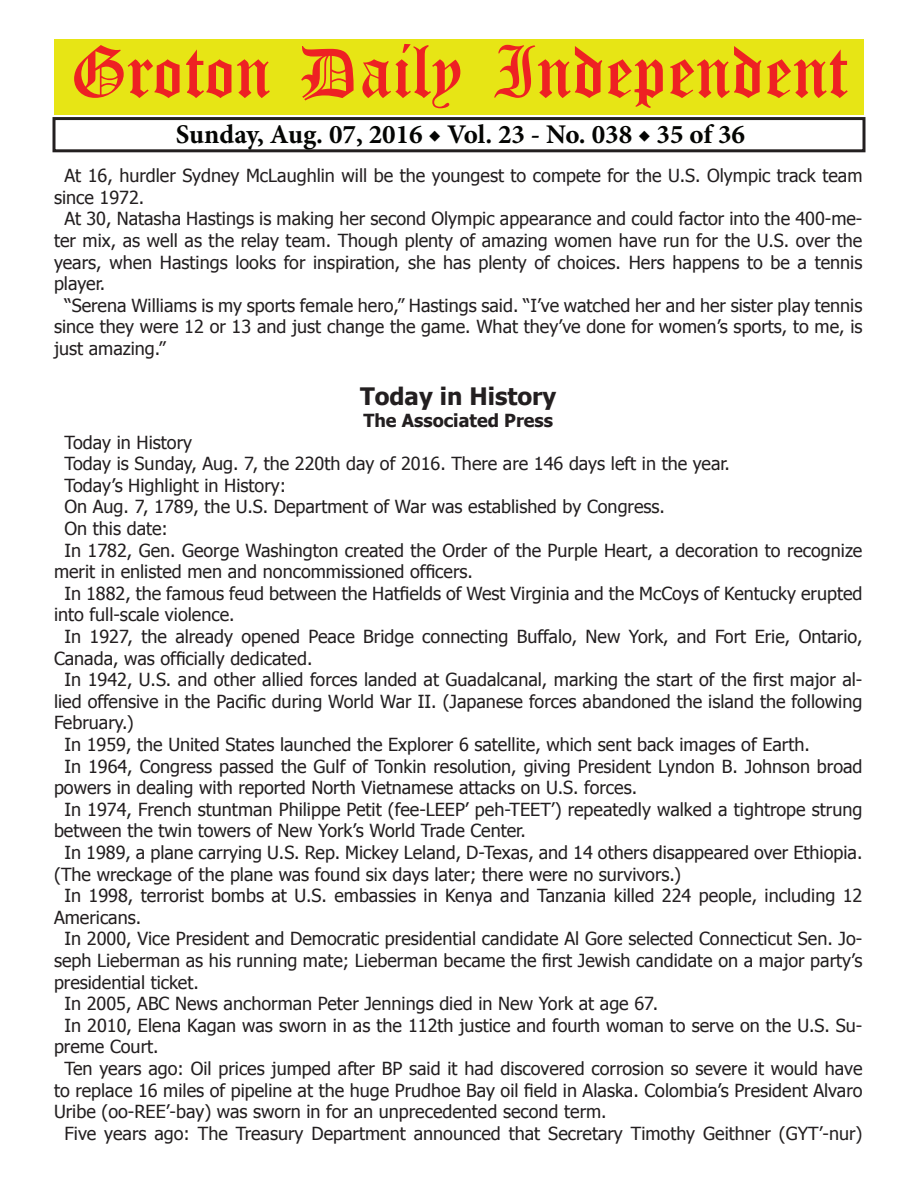
<style>
.page{position:relative;width:918px;height:1188px;background:#fff}
.page>*{position:absolute;margin:0;border:0;box-sizing:border-box;transform-origin:0 0}
.t1{font:54px "Old English Five";color:#ee2123}
.t2{font:700 27px "Minion Pro";color:#040503}
.t3{font:700 24px "Tahoma";color:#231f20}
.t4{font:18px "Tahoma";color:#231f20}
.t5{font:700 18px "Tahoma";color:#231f20}
</style>
<div class="page">
<div style="left:52px;top:117px;width:814px;height:35px;border:3px solid #231f20"></div>
<div style="left:54px;top:40px;width:810px;height:75px;background:#e7e515"></div>
<h1 class="t1" style="left:70px;top:47px;width:779px">Groton Daily Independent</h1>
<h2 class="t2" style="left:176px;top:116px;width:571px">Sunday, Aug. 07, 2016 ◆ Vol. 23 - No. 038 ◆ 35 of 36</h2>
<p class="t4" style="left:64px;top:164px;width:799px">At 16, hurdler Sydney McLaughlin will be the youngest to compete for the U.S. Olympic track team</p>
<p class="t4" style="left:54px;top:185px;width:92px">since 1972.</p>
<p class="t4" style="left:64px;top:207px;width:799px">At 30, Natasha Hastings is making her second Olympic appearance and could factor into the 400-me-</p>
<p class="t4" style="left:54px;top:228px;width:810px">ter mix, as well as the relay team. Though plenty of amazing women have run for the U.S. over the</p>
<p class="t4" style="left:54px;top:250px;width:810px">years, when Hastings looks for inspiration, she has plenty of choices. Hers happens to be a tennis</p>
<p class="t4" style="left:54px;top:272px;width:53px">player.</p>
<p class="t4" style="left:64px;top:293px;width:799px">“Serena Williams is my sports female hero,” Hastings said. “I’ve watched her and her sister play tennis</p>
<p class="t4" style="left:54px;top:315px;width:810px">since they were 12 or 13 and just change the game. What they’ve done for women’s sports, to me, is</p>
<p class="t4" style="left:54px;top:336px;width:113px">just amazing.”</p>
<h3 class="t3" style="left:360px;top:380px;width:198px">Today in History</h3>
<p class="t5" style="left:363px;top:408px;width:191px">The Associated Press</p>
<p class="t4" style="left:65px;top:430px;width:129px">Today in History</p>
<p class="t4" style="left:65px;top:452px;width:667px">Today is Sunday, Aug. 7, the 220th day of 2016. There are 146 days left in the year.</p>
<p class="t4" style="left:65px;top:473px;width:223px">Today’s Highlight in History:</p>
<p class="t4" style="left:65px;top:495px;width:602px">On Aug. 7, 1789, the U.S. Department of War was established by Congress.</p>
<p class="t4" style="left:65px;top:516px;width:105px">On this date:</p>
<p class="t4" style="left:65px;top:538px;width:799px">In 1782, Gen. George Washington created the Order of the Purple Heart, a decoration to recognize</p>
<p class="t4" style="left:54px;top:560px;width:421px">merit in enlisted men and noncommissioned officers.</p>
<p class="t4" style="left:65px;top:581px;width:799px">In 1882, the famous feud between the Hatfields of West Virginia and the McCoys of Kentucky erupted</p>
<p class="t4" style="left:54px;top:603px;width:182px">into full-scale violence.</p>
<p class="t4" style="left:65px;top:624px;width:800px">In 1927, the already opened Peace Bridge connecting Buffalo, New York, and Fort Erie, Ontario,</p>
<p class="t4" style="left:54px;top:646px;width:260px">Canada, was officially dedicated.</p>
<p class="t4" style="left:65px;top:668px;width:799px">In 1942, U.S. and other allied forces landed at Guadalcanal, marking the start of the first major al-</p>
<p class="t4" style="left:54px;top:689px;width:810px">lied offensive in the Pacific during World War II. (Japanese forces abandoned the island the following</p>
<p class="t4" style="left:54px;top:711px;width:81px">February.)</p>
<p class="t4" style="left:65px;top:732px;width:747px">In 1959, the United States launched the Explorer 6 satellite, which sent back images of Earth.</p>
<p class="t4" style="left:65px;top:754px;width:800px">In 1964, Congress passed the Gulf of Tonkin resolution, giving President Lyndon B. Johnson broad</p>
<p class="t4" style="left:54px;top:776px;width:585px">powers in dealing with reported North Vietnamese attacks on U.S. forces.</p>
<p class="t4" style="left:65px;top:797px;width:799px">In 1974, French stuntman Philippe Petit (fee-LEEP’ peh-TEET’) repeatedly walked a tightrope strung</p>
<p class="t4" style="left:54px;top:819px;width:473px">between the twin towers of New York’s World Trade Center.</p>
<p class="t4" style="left:65px;top:840px;width:800px">In 1989, a plane carrying U.S. Rep. Mickey Leland, D-Texas, and 14 others disappeared over Ethiopia.</p>
<p class="t4" style="left:54px;top:862px;width:629px">(The wreckage of the plane was found six days later; there were no survivors.)</p>
<p class="t4" style="left:65px;top:884px;width:799px">In 1998, terrorist bombs at U.S. embassies in Kenya and Tanzania killed 224 people, including 12</p>
<p class="t4" style="left:54px;top:905px;width:89px">Americans.</p>
<p class="t4" style="left:65px;top:927px;width:799px">In 2000, Vice President and Democratic presidential candidate Al Gore selected Connecticut Sen. Jo-</p>
<p class="t4" style="left:54px;top:948px;width:810px">seph Lieberman as his running mate; Lieberman became the first Jewish candidate on a major party’s</p>
<p class="t4" style="left:54px;top:970px;width:146px">presidential ticket.</p>
<p class="t4" style="left:65px;top:992px;width:595px">In 2005, ABC News anchorman Peter Jennings died in New York at age 67.</p>
<p class="t4" style="left:65px;top:1013px;width:800px">In 2010, Elena Kagan was sworn in as the 112th justice and fourth woman to serve on the U.S. Su-</p>
<p class="t4" style="left:54px;top:1035px;width:106px">preme Court.</p>
<p class="t4" style="left:65px;top:1056px;width:799px">Ten years ago: Oil prices jumped after BP said it had discovered corrosion so severe it would have</p>
<p class="t4" style="left:54px;top:1078px;width:810px">to replace 16 miles of pipeline at the huge Prudhoe Bay oil field in Alaska. Colombia’s President Alvaro</p>
<p class="t4" style="left:54px;top:1100px;width:554px">Uribe (oo-REE’-bay) was sworn in for an unprecedented second term.</p>
<p class="t4" style="left:65px;top:1121px;width:799px">Five years ago: The Treasury Department announced that Secretary Timothy Geithner (GYT’-nur)</p>
</div>
